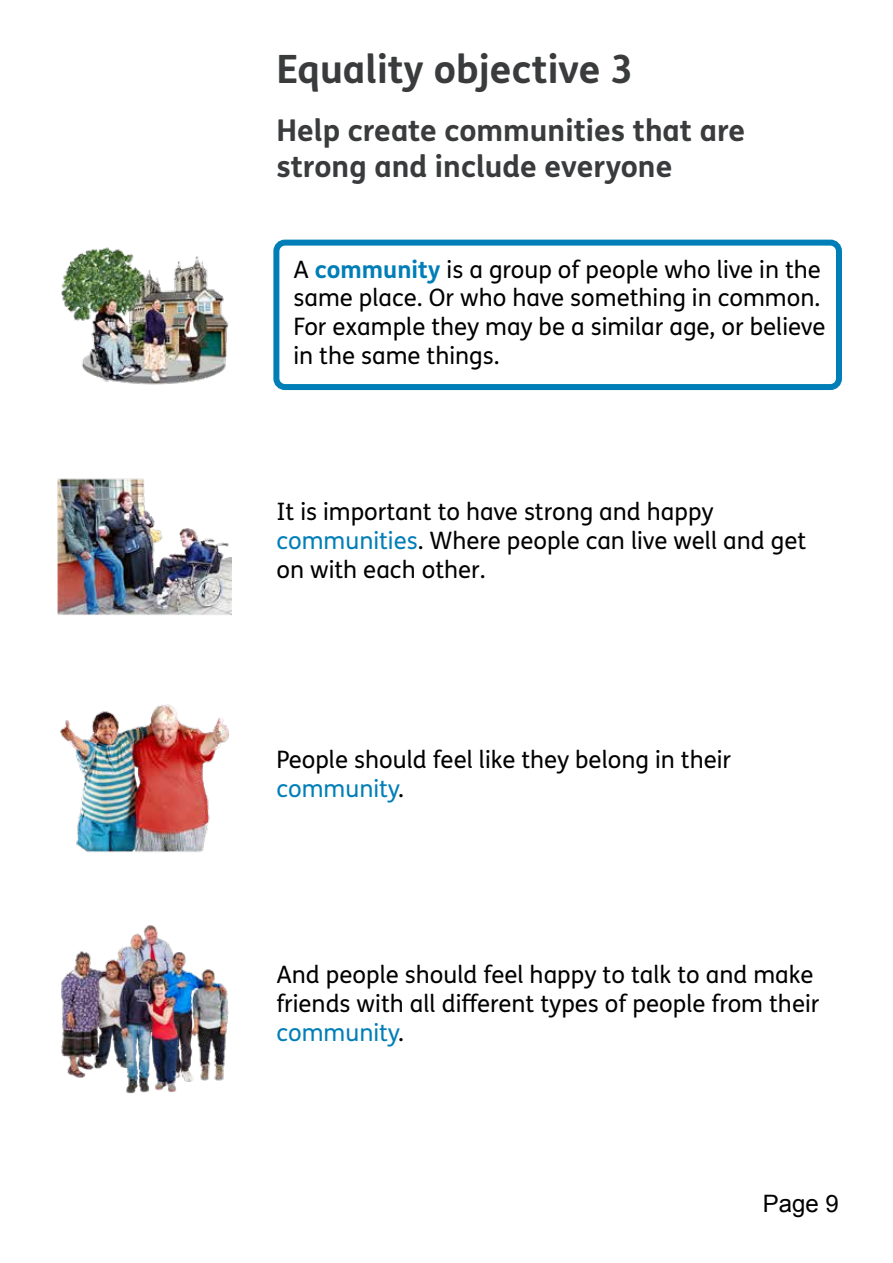
<style>
.page{position:relative;width:893px;height:1263px;background:#fff}
.page>*{position:absolute;margin:0;border:0;box-sizing:border-box;transform-origin:0 0}
.t1{font:700 39px "FS Me Pro";color:#3a3b3c}
.t2{font:700 30px/36px "FS Me Pro";color:#3a3b3c}
.t3{font:24px/28.8px "FS Me Pro";color:#000}
.t4{font:24px "Arial";color:#000}
.s1{font-weight:700;color:#007eb7}
.s2{color:#007eb7}
</style>
<div class="page">
<div style="left:273px;top:240px;width:569px;height:150px;border:6px solid #007eb7;border-radius:9px"></div>
<img style="left:61px;top:247px;width:168px;height:138px">
<img style="left:58px;top:478px;width:174px;height:137px">
<img style="left:60px;top:704px;width:169px;height:148px">
<img style="left:61px;top:925px;width:168px;height:169px">
<p class="t1" style="left:276px;top:39px;width:358px">Equality objective 3</p>
<h2 class="t2" style="left:276px;top:110px;width:470px">Help create communities that are strong and include everyone</h2>
<p class="t3" style="left:293px;top:254px;width:533px">A <span class="s1">community</span> is a group of people who live in the same place. Or who have something in common.<br>For example they may be a similar age, or believe in the same things.</p>
<p class="t3" style="left:276px;top:497px;width:531px">It is important to have strong and happy <span class="s2">communities</span>. Where people can live well and get on with each other.</p>
<p class="t3" style="left:276px;top:745px;width:456px">People should feel like they belong in their <span class="s2">community</span>.</p>
<p class="t3" style="left:276px;top:960px;width:544px">And people should feel happy to talk to and make friends with all diferent types of people from their <span class="s2">community</span>.</p>
<p class="t4" style="left:763px;top:1188px;width:78px">Page 9</p>
</div>
